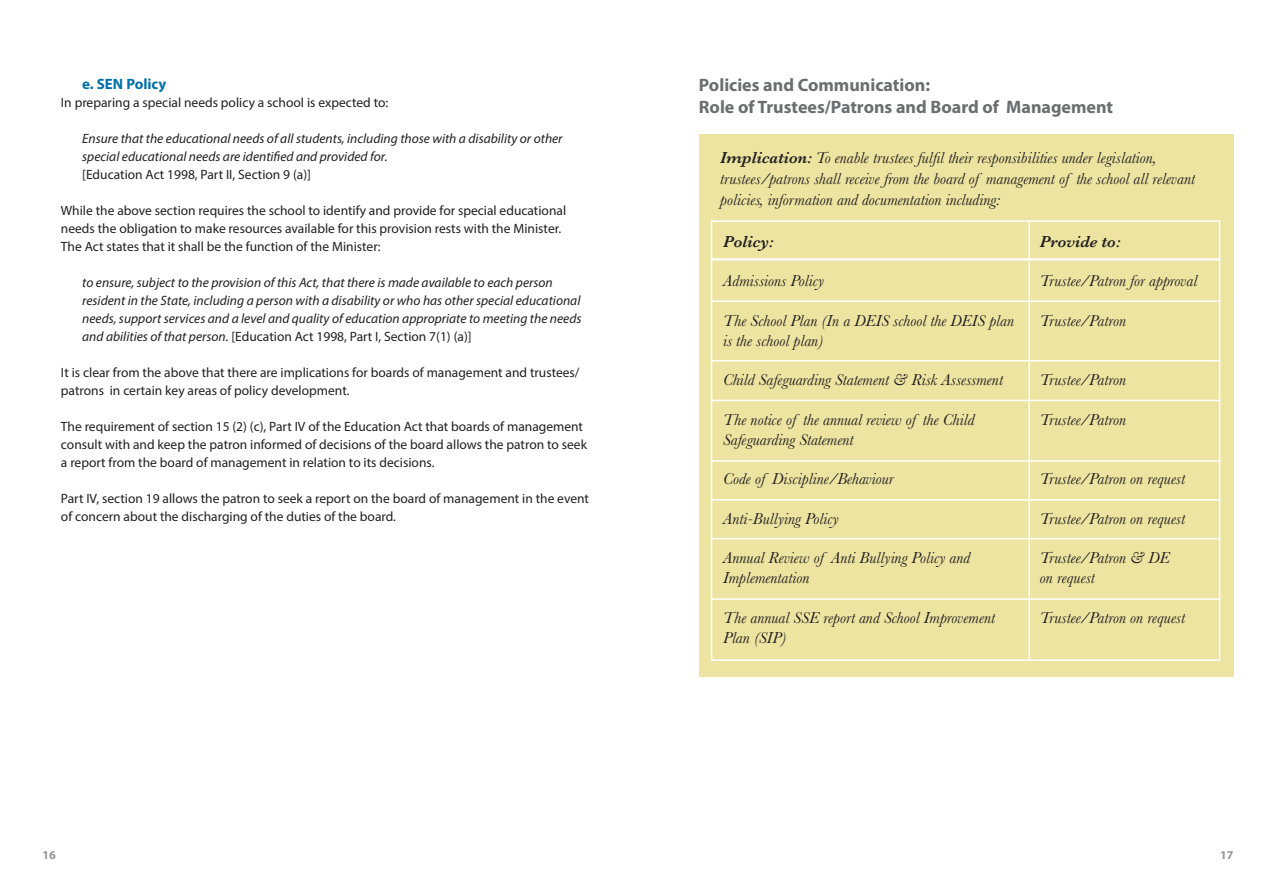
<style>
.page{position:relative;width:1276px;height:893px;background:#fff}
.page>*{position:absolute;margin:0;border:0;box-sizing:border-box;transform-origin:0 0}
.t1{font:700 18px/21.6px "Myriad Pro";color:#6c6d70}
.t2{font:italic 16.5px/19.8px "Baskerville";color:#231f20}
.t3{font:italic 600 16.5px "Baskerville";color:#231f20}
.t4{font:700 15px "Myriad Pro";color:#0070a8}
.t5{font:13.5px/18px "Myriad Pro";color:#231f20}
.t6{font:italic 13.5px/18px "Myriad Pro";color:#231f20}
.t7{font:700 12px "Myriad Pro";color:#939598}
.s1{font-style:normal}
.s2{font-weight:600}
</style>
<div class="page">
<div style="left:699px;top:134px;width:534px;height:542px;background:#eee4a1"></div>
<div style="left:711px;top:220px;width:509px;height:441px;border:2px solid #fff"></div>
<hr style="left:1028px;top:220px;width:2px;height:441px;background:#fff">
<hr style="left:711px;top:258px;width:509px;height:2px;background:#fff">
<hr style="left:711px;top:300px;width:509px;height:2px;background:#fff">
<hr style="left:711px;top:360px;width:509px;height:1px;background:#fff">
<hr style="left:711px;top:400px;width:509px;height:1px;background:#fff">
<hr style="left:711px;top:460px;width:509px;height:2px;background:#fff">
<hr style="left:711px;top:499px;width:509px;height:1px;background:#fff">
<hr style="left:711px;top:538px;width:509px;height:1px;background:#fff">
<hr style="left:711px;top:598px;width:509px;height:2px;background:#fff">
<p class="t4" style="left:82px;top:74px;width:86px">e. SEN Policy</p>
<p class="t5" style="left:61px;top:93px;width:329px">In preparing a special needs policy a school is expected to:</p>
<p class="t6" style="left:82px;top:129px;width:482px">Ensure that the educational needs of all students, including those with a disability or other special educational needs are identified and provided for.</p>
<p class="t5" style="left:82px;top:165px;width:230px">[Education Act 1998, Part II, Section 9 (a)]</p>
<p class="t5" style="left:61px;top:201px;width:507px">While the above section requires the school to identify and provide for special educational needs the obligation to make resources available for this provision rests with the Minister.<br>The Act states that it shall be the function of the Minister:</p>
<p class="t6" style="left:82px;top:273px;width:501px">to ensure, subject to the provision of this Act, that there is made available to each person resident in the State, including a person with a disability or who has other special educational needs, support services and a level and quality of education appropriate to meeting the needs and abilities of that person. <span class="s1">[Education Act 1998, Part I, Section 7(1) (a)]</span></p>
<p class="t5" style="left:61px;top:363px;width:520px">It is clear from the above that there are implications for boards of management and trustees/ patrons in certain key areas of policy development.</p>
<p class="t5" style="left:61px;top:417px;width:527px">The requirement of section 15 (2) (c), Part IV of the Education Act that boards of management consult with and keep the patron informed of decisions of the board allows the patron to seek a report from the board of management in relation to its decisions.</p>
<p class="t5" style="left:61px;top:489px;width:529px">Part IV, section 19 allows the patron to seek a report on the board of management in the event of concern about the discharging of the duties of the board.</p>
<p class="t1" style="left:699px;top:74px;width:416px">Policies and Communication:<br>Role of Trustees/Patrons and Board of Management</p>
<p class="t2" style="left:720px;top:147px;width:476px;line-height:21px"><span class="s2">Implication:</span> To enable trustees fulfil their responsibilities under legislation, trustees/patrons shall receive from the board of management of the school all relevant policies, information and documentation including:</p>
<p class="t3" style="left:723px;top:230px;width:52px">Policy:</p>
<p class="t2" style="left:723px;top:271px;width:103px">Admissions Policy</p>
<p class="t2" style="left:723px;top:311px;width:292px">The School Plan (In a DEIS school the DEIS plan is the school plan)</p>
<p class="t2" style="left:723px;top:370px;width:281px">Child Safeguarding Statement &amp; Risk Assessment</p>
<p class="t2" style="left:723px;top:410px;width:253px">The notice of the annual review of the Child<br>Safeguarding Statement</p>
<p class="t2" style="left:723px;top:469px;width:172px">Code of Discipline/Behaviour</p>
<p class="t2" style="left:723px;top:509px;width:117px">Anti-Bullying Policy</p>
<p class="t2" style="left:723px;top:548px;width:249px">Annual Review of Anti Bullying Policy and</p>
<p class="t2" style="left:723px;top:568px;width:88px">Implementation</p>
<p class="t2" style="left:723px;top:608px;width:273px">The annual SSE report and School Improvement<br>Plan (SIP)</p>
<p class="t3" style="left:1040px;top:230px;width:82px">Provide to:</p>
<p class="t2" style="left:1040px;top:271px;width:159px">Trustee/Patron for approval</p>
<p class="t2" style="left:1040px;top:311px;width:88px">Trustee/Patron</p>
<p class="t2" style="left:1040px;top:370px;width:88px">Trustee/Patron</p>
<p class="t2" style="left:1040px;top:410px;width:88px">Trustee/Patron</p>
<p class="t2" style="left:1040px;top:469px;width:147px">Trustee/Patron on request</p>
<p class="t2" style="left:1040px;top:509px;width:147px">Trustee/Patron on request</p>
<p class="t2" style="left:1040px;top:548px;width:131px">Trustee/Patron &amp; DE on request</p>
<p class="t2" style="left:1040px;top:608px;width:147px">Trustee/Patron on request</p>
<p class="t7" style="left:43px;top:848px;width:15px">16</p>
<p class="t7" style="left:1220px;top:848px;width:15px">17</p>
</div>
